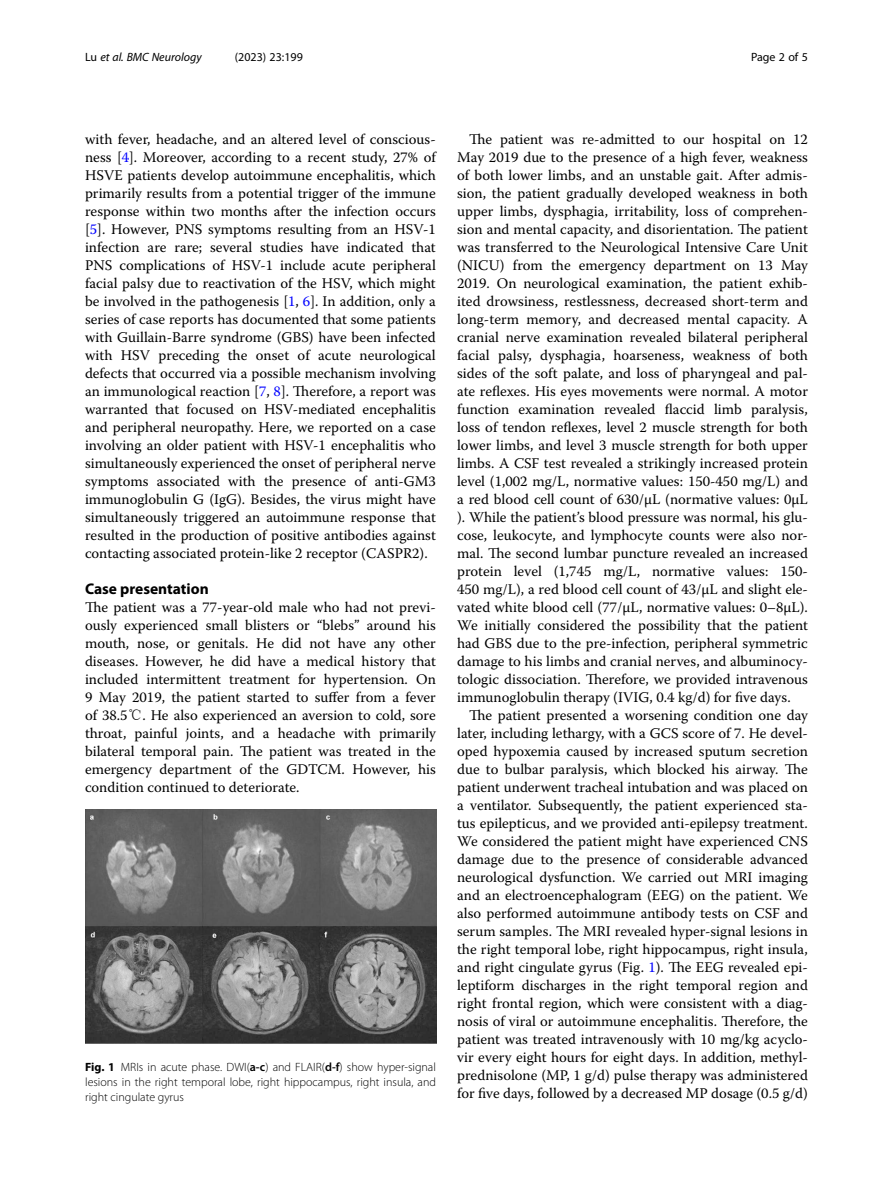
<style>
.page{position:relative;width:893px;height:1191px;background:#fff}
.page>*{position:absolute;margin:0;border:0;box-sizing:border-box;transform-origin:0 0}
.Head_1{font:700 15.45px "Myriad Pro";color:#000}
.Body_Text_Indent{font:14.7px/18px "Warnock Pro";color:#000;text-align:justify}
.Body_Text{font:14.7px/18px "Warnock Pro";color:#000;text-align:justify}
.Figure_Caption{font:300 12px/15px "Myriad Pro";color:#000;text-align:justify}
.t1{font:12px "Myriad Pro";color:#000}
.t2{font:italic 12px "Myriad Pro";color:#000}
.s1{font-style:normal}
.s2{color:#00f}
.s3{font-family:"Sim Sun"}
.s4{font-weight:700}
.s5{font-weight:600}
</style>
<div class="page">
<img style="left:85px;top:809px;width:351px;height:235px">
<p class="t2" style="left:85px;top:50px;width:118px"><span class="s1">Lu</span> et al. BMC Neurology</p>
<p class="t1" style="left:235px;top:50px;width:70px">(2023) 23:199</p>
<p class="t1" style="left:751px;top:50px;width:58px">Page 2 of 5</p>
<p class="Body_Text" style="left:85px;top:130px;width:352px">with fever, headache, and an altered level of conscious&shy;ness [<span class="s2">4</span>]. Moreover, according to a recent study, 27% of HSVE patients develop autoimmune encephalitis, which primarily results from a potential trigger of the immune response within two months after the infection occurs [<span class="s2">5</span>]. However, PNS symptoms resulting from an HSV-1 infection are rare; several studies have indicated that PNS complications of HSV-1 include acute peripheral facial palsy due to reactivation of the HSV, which might be involved in the pathogenesis [<span class="s2">1</span>, <span class="s2">6</span>]. In addition, only a series of case reports has documented that some patients with Guillain-Barre syndrome (GBS) have been infected with HSV preceding the onset of acute neurological defects that occurred via a possible mechanism involving an immunological reaction [<span class="s2">7</span>, <span class="s2">8</span>]. Therefore, a report was warranted that focused on HSV-mediated encephalitis and peripheral neuropathy. Here, we reported on a case involving an older patient with HSV-1 encephalitis who simultaneously experienced the onset of peripheral nerve symptoms associated with the presence of anti-GM3 immunoglobulin G (IgG). Besides, the virus might have simultaneously triggered an autoimmune response that resulted in the production of positive antibodies against contacting associated protein-like 2 receptor (CASPR2).</p>
<p class="Head_1" style="left:85px;top:579px;width:125px">Case presentation</p>
<p class="Body_Text" style="left:85px;top:598px;width:352px">The patient was a 77-year-old male who had not previ&shy;ously experienced small blisters or “blebs” around his mouth, nose, or genitals. He did not have any other diseases. However, he did have a medical history that included intermittent treatment for hypertension. On 9 May 2019, the patient started to suffer from a fever of 38.5<span class="s3">℃</span>. He also experienced an aversion to cold, sore throat, painful joints, and a headache with primarily bilateral temporal pain. The patient was treated in the emergency department of the GDTCM. However, his condition continued to deteriorate.</p>
<p class="Figure_Caption" style="left:85px;top:1059px;width:352px"><span class="s4">Fig. 1</span> MRIs in acute phase. DWI(<span class="s5">a-c</span>) and FLAIR(<span class="s5">d-f</span>) show hyper-signal lesions in the right temporal lobe, right hippocampus, right insula, and right cingulate gyrus</p>
<p class="Body_Text_Indent" style="left:457px;top:130px;width:352px;text-indent:12px">The patient was re-admitted to our hospital on 12<br>May 2019 due to the presence of a high fever, weakness of both lower limbs, and an unstable gait. After admis&shy;sion, the patient gradually developed weakness in both upper limbs, dysphagia, irritability, loss of comprehen&shy;sion and mental capacity, and disorientation. The patient was transferred to the Neurological Intensive Care Unit (NICU) from the emergency department on 13 May 2019. On neurological examination, the patient exhib&shy;ited drowsiness, restlessness, decreased short-term and long-term memory, and decreased mental capacity. A cranial nerve examination revealed bilateral peripheral facial palsy, dysphagia, hoarseness, weakness of both sides of the soft palate, and loss of pharyngeal and pal&shy;ate reflexes. His eyes movements were normal. A motor function examination revealed flaccid limb paralysis, loss of tendon reflexes, level 2 muscle strength for both lower limbs, and level 3 muscle strength for both upper limbs. A CSF test revealed a strikingly increased protein level (1,002 mg/L, normative values: 150-450 mg/L) and a red blood cell count of 630/µL (normative values: 0µL ). While the patient’s blood pressure was normal, his glu&shy;cose, leukocyte, and lymphocyte counts were also nor&shy;mal. The second lumbar puncture revealed an increased protein level (1,745 mg/L, normative values: 150- 450 mg/L), a red blood cell count of 43/µL and slight ele&shy;vated white blood cell (77/µL, normative values: 0–8µL).<br>We initially considered the possibility that the patient had GBS due to the pre-infection, peripheral symmetric damage to his limbs and cranial nerves, and albuminocy&shy;tologic dissociation. Therefore, we provided intravenous immunoglobulin therapy (IVIG, 0.4 kg/d) for five days.</p>
<p class="Body_Text_Indent" style="left:457px;top:706px;width:352px;text-indent:12px">The patient presented a worsening condition one day later, including lethargy, with a GCS score of 7. He devel&shy;oped hypoxemia caused by increased sputum secretion due to bulbar paralysis, which blocked his airway. The patient underwent tracheal intubation and was placed on a ventilator. Subsequently, the patient experienced sta&shy;tus epilepticus, and we provided anti-epilepsy treatment.<br>We considered the patient might have experienced CNS damage due to the presence of considerable advanced neurological dysfunction. We carried out MRI imaging and an electroencephalogram (EEG) on the patient. We also performed autoimmune antibody tests on CSF and serum samples. The MRI revealed hyper-signal lesions in the right temporal lobe, right hippocampus, right insula, and right cingulate gyrus (Fig. <span class="s2">1</span>). The EEG revealed epi&shy;leptiform discharges in the right temporal region and right frontal region, which were consistent with a diag&shy;nosis of viral or autoimmune encephalitis. Therefore, the patient was treated intravenously with 10 mg/kg acyclo&shy;vir every eight hours for eight days. In addition, methyl&shy;prednisolone (MP, 1 g/d) pulse therapy was administered for five days, followed by a decreased MP dosage (0.5 g/d)</p>
</div>
